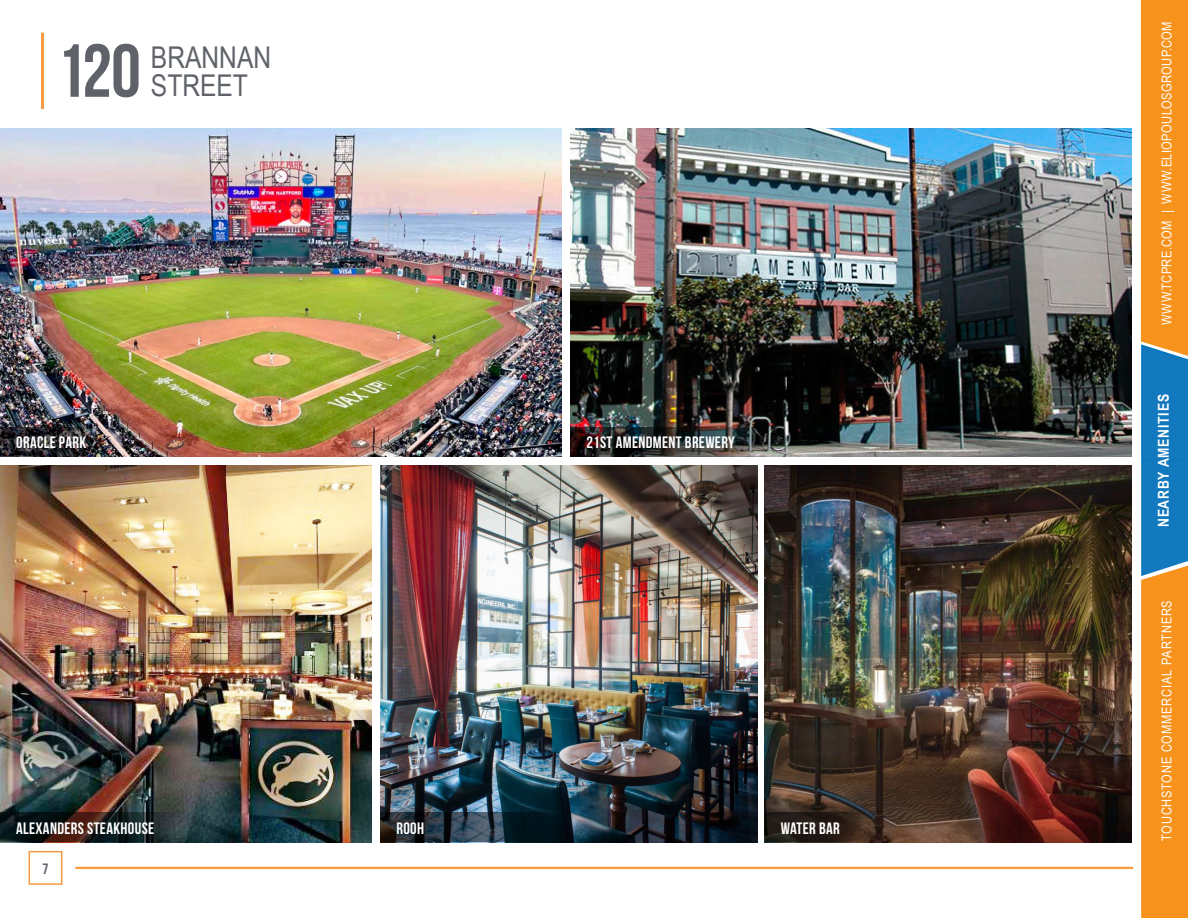
<style>
.page{position:relative;width:1188px;height:918px;background:#fff}
.page>*{position:absolute;margin:0;border:0;box-sizing:border-box;transform-origin:0 0}
.t1{font:700 75px "Bebas Neue";color:#5f6369}
.t2{font:30px/28.5px "Arial Narrow";color:#5f6369}
.Body{font:700 16.5px "Bebas Neue";letter-spacing:.02em;color:#fff}
.Body-2{font:700 15px "Arial Narrow";letter-spacing:.05em;color:#fff}
.t3{font:700 15px "Bebas Neue";color:#5f6369}
.t4{font:13.5px "Arial Narrow";letter-spacing:.03em;color:#fff}
.t5{font:13.5px "Arial Narrow";letter-spacing:.05em;color:#fff}
</style>
<div class="page">
<div style="left:29px;top:851px;width:33px;height:34px;border:2px solid #f89a3f"></div>
<hr style="left:75px;top:867px;width:1058px;height:2px;background:#f89a3f">
<svg style="left:1140px;top:0;width:48px;height:918px;background:#c29049"></svg>
<hr style="left:41px;top:33px;width:3px;height:76px;background:#f89a3f">
<img style="left:0;top:129px;width:562px;height:327px">
<img style="left:0;top:465px;width:372px;height:377px">
<img style="left:381px;top:465px;width:376px;height:377px">
<img style="left:765px;top:465px;width:367px;height:377px">
<img style="left:570px;top:129px;width:562px;height:327px">
<svg style="left:0;top:427px;width:102px;height:29px;background:#2c2a2e"></svg>
<svg style="left:0;top:813px;width:176px;height:29px;background:#1c1c1c"></svg>
<img style="left:570px;top:427px;width:184px;height:29px">
<svg style="left:380px;top:813px;width:183px;height:29px;background:#1c2a33"></svg>
<svg style="left:765px;top:813px;width:97px;height:29px;background:#261c16"></svg>
<h1 class="t1" style="left:56px;top:30px;width:86px">120</h1>
<h2 class="t2" style="left:151px;top:42px;width:122px">BRANNAN<br>STREET</h2>
<p class="Body" style="left:16px;top:433px;width:72px">ORACLE PARK</p>
<p class="Body" style="left:586px;top:433px;width:150px">21ST AMENDMENT BREWERY</p>
<p class="Body" style="left:16px;top:819px;width:140px">ALEXANDERS STEAKHOUSE</p>
<p class="t3" style="left:43px;top:860px;width:7px">7</p>
<p class="Body" style="left:396px;top:819px;width:29px">ROOH</p>
<p class="Body" style="left:781px;top:819px;width:60px">WATER BAR</p>
<p class="t4" style="left:1157px;top:325px;width:305px;rotate:-90deg">WWW.TCPRE.COM | WWW.ELIOPOULOSGROUP.COM</p>
<p class="Body-2" style="left:1152px;top:527px;width:134px;rotate:-90deg">NEARBY AMENITIES</p>
<p class="t5" style="left:1157px;top:841px;width:242px;rotate:-90deg">TOUCHSTONE COMMERCIAL PARTNERS</p>
</div>
